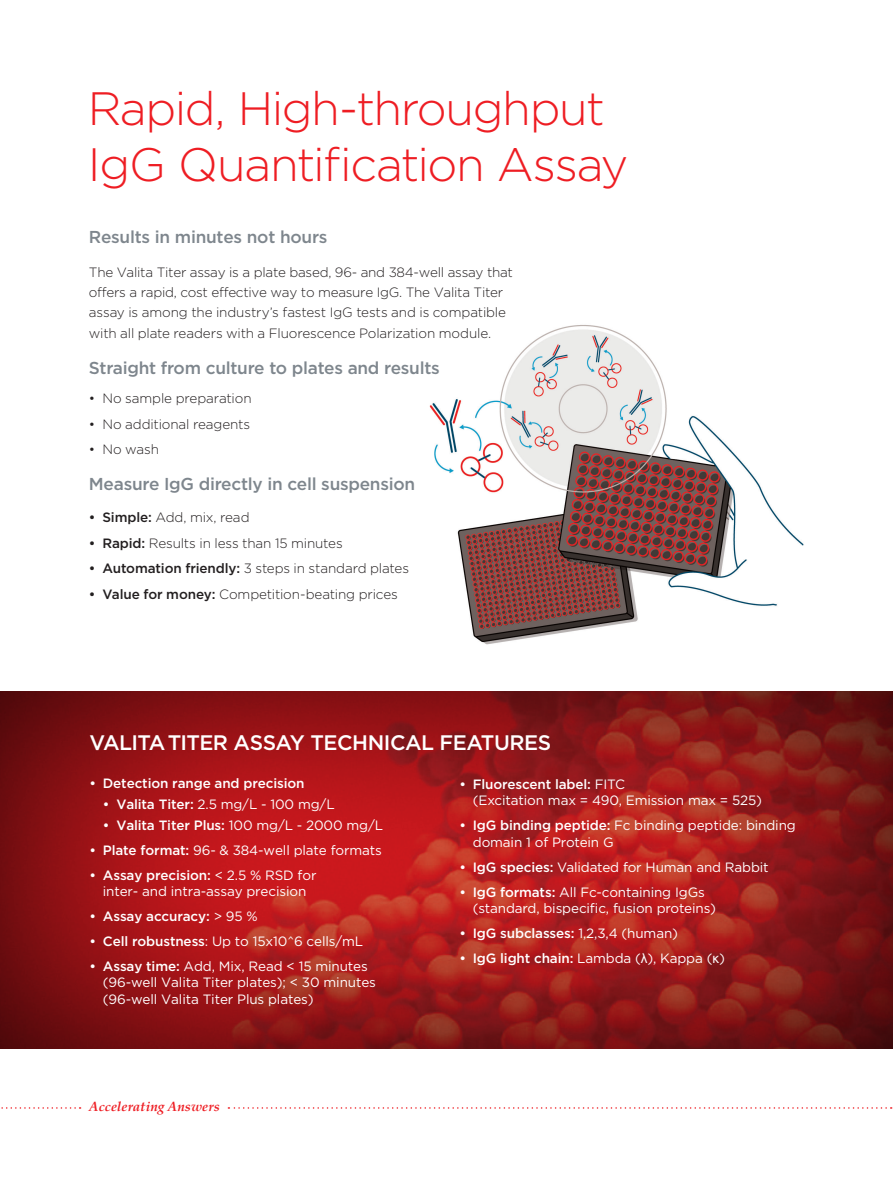
<style>
.page{position:relative;width:893px;height:1188px;background:#fff}
.page>*{position:absolute;margin:0;border:0;box-sizing:border-box;transform-origin:0 0}
.Body{font:300 46.8px/56.1px "Gotham";letter-spacing:-.03em;color:#ee1d23}
.Body-2{font:500 21px "Gotham";letter-spacing:-.02em;color:#fff}
.Body-3{font:500 17.25px "Gotham";letter-spacing:-.015em;color:#7e868d}
.t1{font:13.5px/16.5px "Gotham";letter-spacing:-.01em;color:#fff}
.Body-4{font:300 13.5px/20.2px "Gotham";letter-spacing:-.015em;color:#231f20}
.t2{font:500 13.5px "Gotham";letter-spacing:-.01em;color:#fff}
.t3{font:italic 700 13.5px "Palatino";letter-spacing:.01em;color:#ee1d23}
.s1{font-weight:500}
.s2{font-weight:400}
.s3{font-family:"Arial"}
</style>
<div class="page">
<svg style="left:228px;top:1107px;width:664px;height:2px"></svg>
<svg style="left:1px;top:1107px;width:80px;height:2px"></svg>
<img style="left:429px;top:325px;width:375px;height:320px">
<svg style="left:0;top:691px;width:893px;height:358px;background:#971819"></svg>
<p class="Body" style="left:88px;top:79px;width:542px">Rapid, High-throughput<br>IgG Quantification Assay</p>
<p class="Body-3" style="left:89px;top:226px;width:240px">Results in minutes not hours</p>
<p class="Body-4" style="left:89px;top:261px;width:426px">The Valita Titer assay is a plate based, 96- and 384-well assay that offers a rapid, cost effective way to measure IgG. The Valita Titer assay is among the industry’s fastest IgG tests and is compatible with all plate readers with a Fluorescence Polarization module.</p>
<p class="Body-3" style="left:89px;top:356px;width:352px">Straight from culture to plates and results</p>
<p class="Body-4" style="left:89px;top:388px;width:164px">• No sample preparation</p>
<p class="Body-4" style="left:89px;top:413px;width:163px">• No additional reagents</p>
<p class="Body-4" style="left:89px;top:439px;width:72px">• No wash</p>
<p class="Body-3" style="left:89px;top:473px;width:328px">Measure IgG directly in cell suspension</p>
<p class="Body-4" style="left:89px;top:507px;width:162px"><span class="s1">• Simple:</span> Add, mix, read</p>
<p class="Body-4" style="left:89px;top:533px;width:255px"><span class="s1">• Rapid:</span> Results in less than 15 minutes</p>
<p class="Body-4" style="left:89px;top:558px;width:322px"><span class="s1">• Automation friendly:</span> 3 steps in standard plates</p>
<p class="Body-4" style="left:89px;top:584px;width:310px"><span class="s1">• Value for money:</span> Competition-beating prices</p>
<p class="Body-2" style="left:89px;top:729px;width:463px">VALITATITER ASSAY TECHNICAL FEATURES</p>
<p class="t2" style="left:89px;top:775px;width:217px">• Detection range and precision</p>
<p class="t1" style="left:103px;top:796px;width:233px"><span class="s1">• Valita Titer:</span> 2.5 mg/L - 100 mg/L</p>
<p class="t2" style="left:103px;top:816px;width:282px">• Valita Titer Plus: <span class="s2">100 mg/L - 2000 mg/L</span></p>
<p class="t1" style="left:89px;top:841px;width:294px"><span class="s1">• Plate format:</span> 96- &amp; 384-well plate formats</p>
<p class="t1" style="left:89px;top:866px;width:229px;text-align:center"><span class="s1">• Assay precision:</span> &lt; 2.5 % RSD for inter- and intra-assay precision</p>
<p class="t2" style="left:89px;top:907px;width:170px">• Assay accuracy: <span class="s2">&gt; 95 %</span></p>
<p class="t1" style="left:89px;top:933px;width:275px"><span class="s1">• Cell robustness</span>: Up to 15x10^6 cells/mL</p>
<p class="t1" style="left:103px;top:958px;width:275px;text-indent:-14px"><span class="s1">• Assay time:</span> Add, Mix, Read &lt; 15 minutes (96-well Valita Titer plates); &lt; 30 minutes (96-well Valita Titer Plus plates)</p>
<p class="t1" style="left:473px;top:775px;width:291px;text-indent:-14px"><span class="s1">• Fluorescent label:</span> FITC<br>(Excitation max = 490, Emission max = 525)</p>
<p class="t1" style="left:473px;top:817px;width:325px;text-indent:-14px"><span class="s1">• IgG binding peptide:</span> Fc binding peptide: binding domain 1 of Protein G</p>
<p class="t1" style="left:459px;top:858px;width:311px"><span class="s1">• IgG species:</span> Validated for Human and Rabbit</p>
<p class="t1" style="left:473px;top:883px;width:245px;text-indent:-14px"><span class="s1">• IgG formats:</span> All Fc-containing IgGs (standard, bispecific, fusion proteins)</p>
<p class="t2" style="left:459px;top:925px;width:220px">• IgG subclasses: <span class="s2">1,2,3,4 (human)</span></p>
<p class="t1" style="left:459px;top:950px;width:267px"><span class="s1">• IgG light chain:</span> Lambda (<span class="s3">λ</span>), Kappa (<span class="s3">κ</span>)</p>
<p class="t3" style="left:89px;top:1095px;width:132px">Accelerating Answers</p>
</div>
